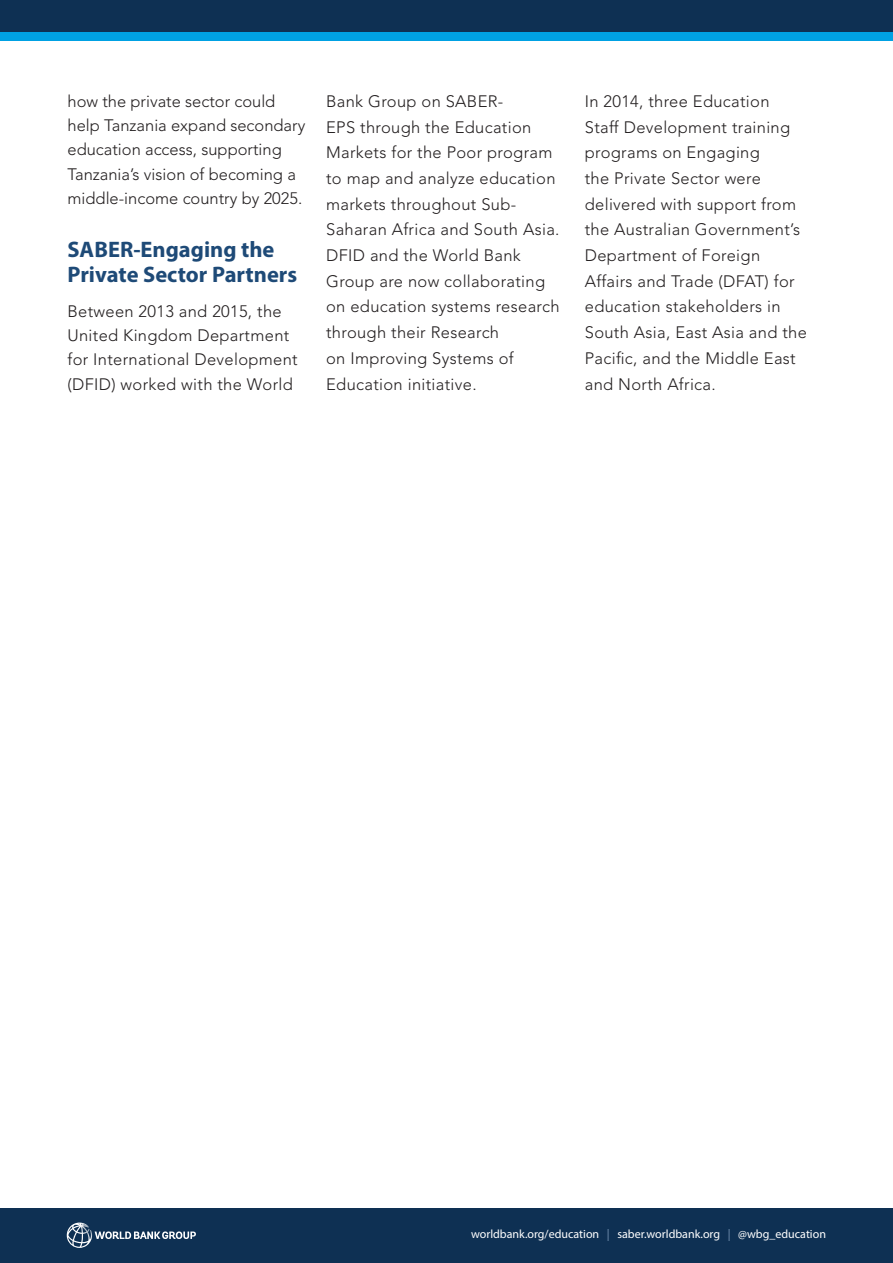
<style>
.page{position:relative;width:893px;height:1263px;background:#fff}
.page>*{position:absolute;margin:0;border:0;box-sizing:border-box;transform-origin:0 0}
.t1{font:700 22.5px/25.7px "Myriad Pro";color:#1e4a77}
.t2{font:300 16.5px/25.7px "Avenir LT Std";letter-spacing:.02em;color:#231f20}
.t3{font:300 16.5px/24.2px "Avenir LT Std";color:#231f20}
.t4{font:12px "Myriad Pro";color:#fff}
.s1{color:#7391af}
</style>
<div class="page">
<div style="left:0;top:14px;width:893px;height:27px;background:#00a1e3"></div>
<div style="left:0;top:0;width:893px;height:31px;background:#0e3053"></div>
<div style="left:0;top:1208px;width:893px;height:55px;background:#0e3053"></div>
<svg style="left:67px;top:1222px;width:129px;height:26px"></svg>
<p class="t3" style="left:68px;top:89px;width:239px">how the private sector could help Tanzania expand secondary education access, supporting<br>Tanzania’s vision of becoming a middle-income country by 2025.</p>
<h1 class="t1" style="left:68px;top:235px;width:231px">SABER-Engaging the<br>Private Sector Partners</h1>
<p class="t2" style="left:68px;top:299px;width:232px;line-height:24.2px">Between 2013 and 2015, the<br>United Kingdom Department for International Development (DFID) worked with the World</p>
<p class="t2" style="left:326px;top:89px;width:235px">Bank Group on SABER-<br>EPS through the Education<br>Markets for the Poor program to map and analyze education markets throughout Sub-<br>Saharan Africa and South Asia.<br>DFID and the World Bank<br>Group are now collaborating on education systems research through their Research<br>on Improving Systems of<br>Education initiative.</p>
<p class="t2" style="left:585px;top:89px;width:224px">In 2014, three Education<br>Staff Development training programs on Engaging<br>the Private Sector were delivered with support from the Australian Government’s<br>Department of Foreign<br>Affairs and Trade (DFAT) for education stakeholders in<br>South Asia, East Asia and the<br>Pacific, and the Middle East and North Africa.</p>
<p class="t4" style="left:471px;top:1226px;width:356px">worldbank.org/education <span class="s1">|</span> saber.worldbank.org <span class="s1">|</span> @wbg_education</p>
</div>
